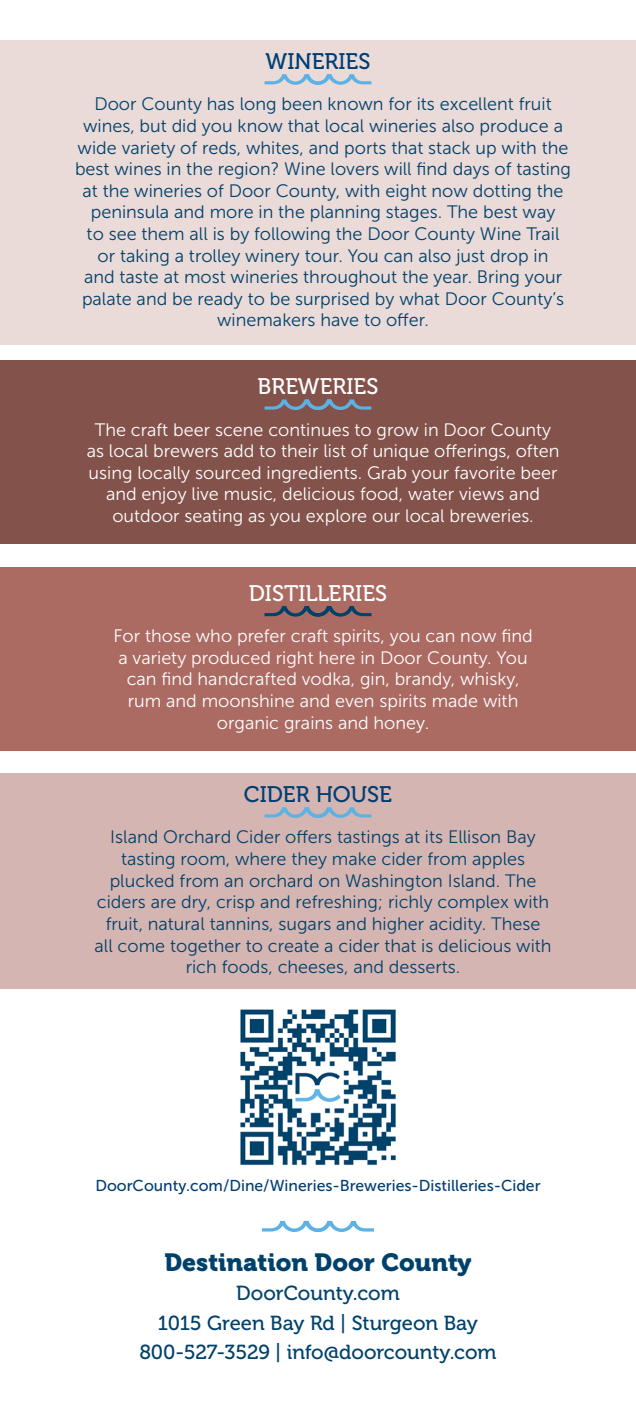
<style>
.page{position:relative;width:636px;height:1418px;background:#fff}
.page>*{position:absolute;margin:0;border:0;box-sizing:border-box;transform-origin:0 0}
.t1{font:24.75px "Museo 900";color:#00416a}
.t2{font:22.5px "Museo 500";color:#fff}
.t3{font:22.5px "Museo 500";color:#003e72}
.t4{font:20.25px "Museo 500";color:#00416a}
.t5{font:18px/21.6px "Museo Sans 300";color:#00416a;text-align:center}
.t6{font:18px/21.6px "Museo Sans 300";color:#fff;text-align:center}
.t7{font:15.75px "Museo Sans 500";color:#003e72}
</style>
<div class="page">
<div style="left:0;top:40px;width:635px;height:304px;background:#eadad8"></div>
<div style="left:0;top:360px;width:635px;height:184px;background:#83524b"></div>
<div style="left:0;top:567px;width:635px;height:183px;background:#ab6b63"></div>
<div style="left:0;top:773px;width:635px;height:215px;background:#d5b5b2"></div>
<svg style="left:264px;top:74px;width:107px;height:11px"></svg>
<svg style="left:264px;top:399px;width:107px;height:11px"></svg>
<svg style="left:264px;top:606px;width:107px;height:10px"></svg>
<svg style="left:264px;top:807px;width:107px;height:11px"></svg>
<img style="left:240px;top:1009px;width:156px;height:156px">
<svg style="left:262px;top:1221px;width:111px;height:11px"></svg>
<p class="t3" style="left:265px;top:49px;width:106px">WINERIES</p>
<p class="t5" style="left:75px;top:93px;width:497px">Door County has long been known for its excellent fruit wines, but did you know that local wineries also produce a wide variety of reds, whites, and ports that stack up with the best wines in the region? Wine lovers will find days of tasting at the wineries of Door County, with eight now dotting the peninsula and more in the planning stages. The best way<br>to see them all is by following the Door County Wine Trail<br>or taking a trolley winery tour. You can also just drop in<br>and taste at most wineries throughout the year. Bring your palate and be ready to be surprised by what Door County’s winemakers have to offer.</p>
<p class="t2" style="left:257px;top:374px;width:122px">BREWERIES</p>
<p class="t6" style="left:87px;top:419px;width:474px">The craft beer scene continues to grow in Door County as local brewers add to their list of unique offerings, often using locally sourced ingredients. Grab your favorite beer and enjoy live music, delicious food, water views and outdoor seating as you explore our local breweries.</p>
<p class="t2" style="left:248px;top:580px;width:140px">DISTILLERIES</p>
<p class="t6" style="left:113px;top:625px;width:420px">For those who prefer craft spirits, you can now find a variety produced right here in Door County. You can find handcrafted vodka, gin, brandy, whisky, rum and moonshine and even spirits made with organic grains and honey.</p>
<p class="t3" style="left:244px;top:782px;width:149px">CIDER HOUSE</p>
<p class="t5" style="left:94px;top:826px;width:458px">Island Orchard Cider offers tastings at its Ellison Bay tasting room, where they make cider from apples plucked from an orchard on Washington Island. The ciders are dry, crisp and refreshing; richly complex with fruit, natural tannins, sugars and higher acidity. These all come together to create a cider that is delicious with rich foods, cheeses, and desserts.</p>
<p class="t7" style="left:95px;top:1176px;width:446px">DoorCounty.com/Dine/Wineries-Breweries-Distilleries-Cider</p>
<p class="t1" style="left:164px;top:1248px;width:308px">Destination Door County</p>
<p class="t4" style="left:236px;top:1282px;width:165px">DoorCounty.com</p>
<p class="t4" style="left:158px;top:1311px;width:321px">1015 Green Bay Rd | Sturgeon Bay</p>
<p class="t4" style="left:139px;top:1340px;width:358px">800-527-3529 | info@doorcounty.com</p>
</div>
